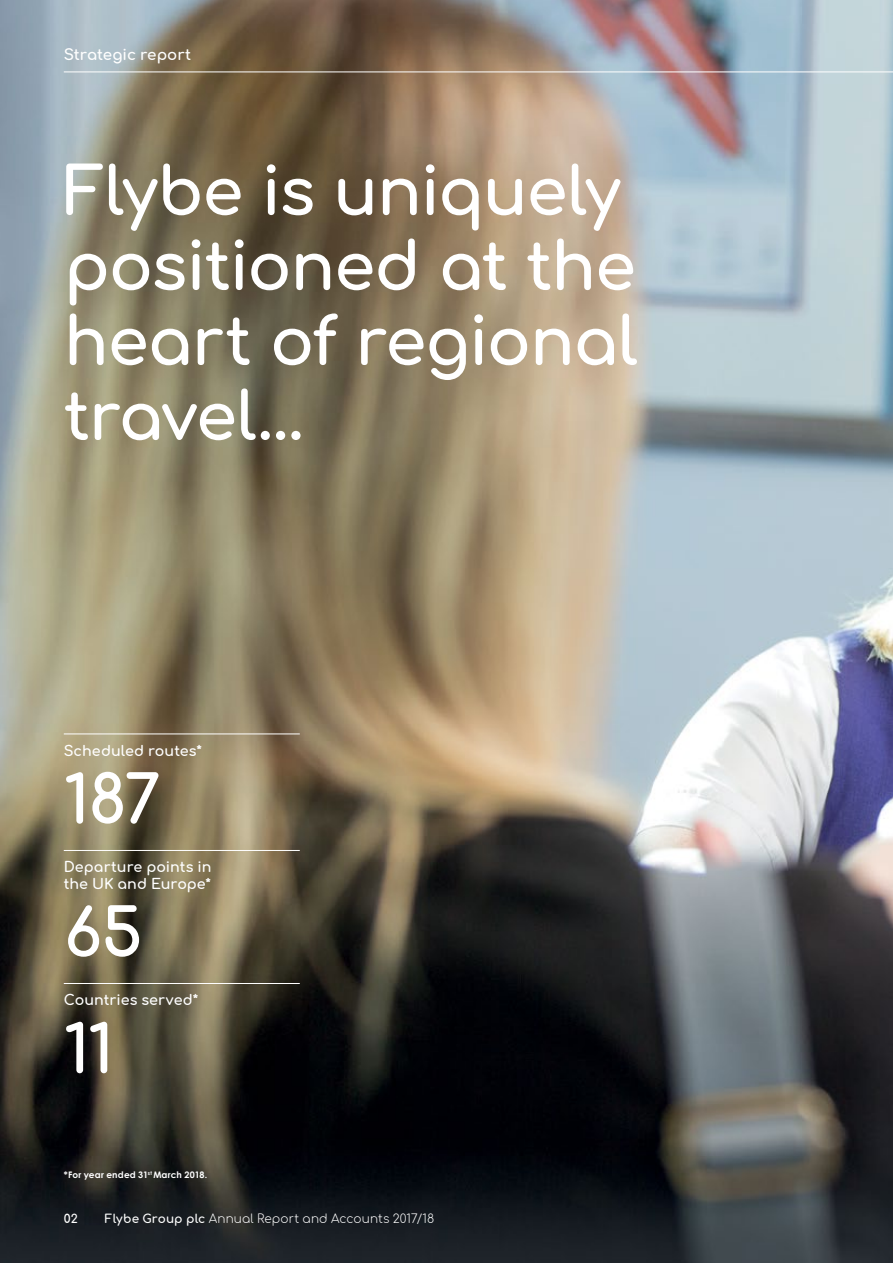
<style>
.page{position:relative;width:893px;height:1263px;background:#fff}
.page>*{position:absolute;margin:0;border:0;box-sizing:border-box;transform-origin:0 0}
.t1{font:700 66px/75px "Comfortaa";letter-spacing:-.02em;color:#fff}
.t2{font:700 15px "Comfortaa";color:#fff}
.t3{font:700 14.25px/16.5px "Comfortaa";letter-spacing:.005em;color:#fff}
.t4{font:300 12px "Comfortaa";letter-spacing:.01em;color:#fff}
.t5{font:700 12px "Comfortaa";color:#fff}
.t6{font:700 9px "Century Gothic";letter-spacing:.02em;color:#fff}
.s1{font-weight:700}
</style>
<div class="page">
<img style="left:0;top:0;width:893px;height:1263px">
<hr style="left:64px;top:733px;width:236px;height:1px;background:#fff">
<hr style="left:64px;top:850px;width:236px;height:1px;background:#fff">
<hr style="left:64px;top:983px;width:236px;height:1px;background:#fff">
<hr style="left:64px;top:72px;width:829px;height:1px;background:#fff">
<p class="t2" style="left:64px;top:40px;width:129px">Strategic report</p>
<h1 class="t1" style="left:64px;top:146px;width:575px">Flybe is uniquely positioned at the heart of regional travel…</h1>
<p class="t3" style="left:64px;top:740px;width:140px">Scheduled routes*</p>
<h1 class="t1" style="left:64px;top:755px;width:98px">187</h1>
<p class="t3" style="left:64px;top:857px;width:149px">Departure points in the UK and Europe*</p>
<h1 class="t1" style="left:64px;top:888px;width:80px">65</h1>
<p class="t3" style="left:64px;top:990px;width:136px">Countries served*</p>
<h1 class="t1" style="left:64px;top:1004px;width:52px">11</h1>
<p class="t6" style="left:64px;top:1169px;width:145px">*For year ended 31<sup>st</sup> March 2018.</p>
<p class="t5" style="left:64px;top:1207px;width:16px">02</p>
<p class="t4" style="left:105px;top:1207px;width:331px"><span class="s1">Flybe Group plc</span> Annual Report and Accounts 2017/18</p>
</div>
